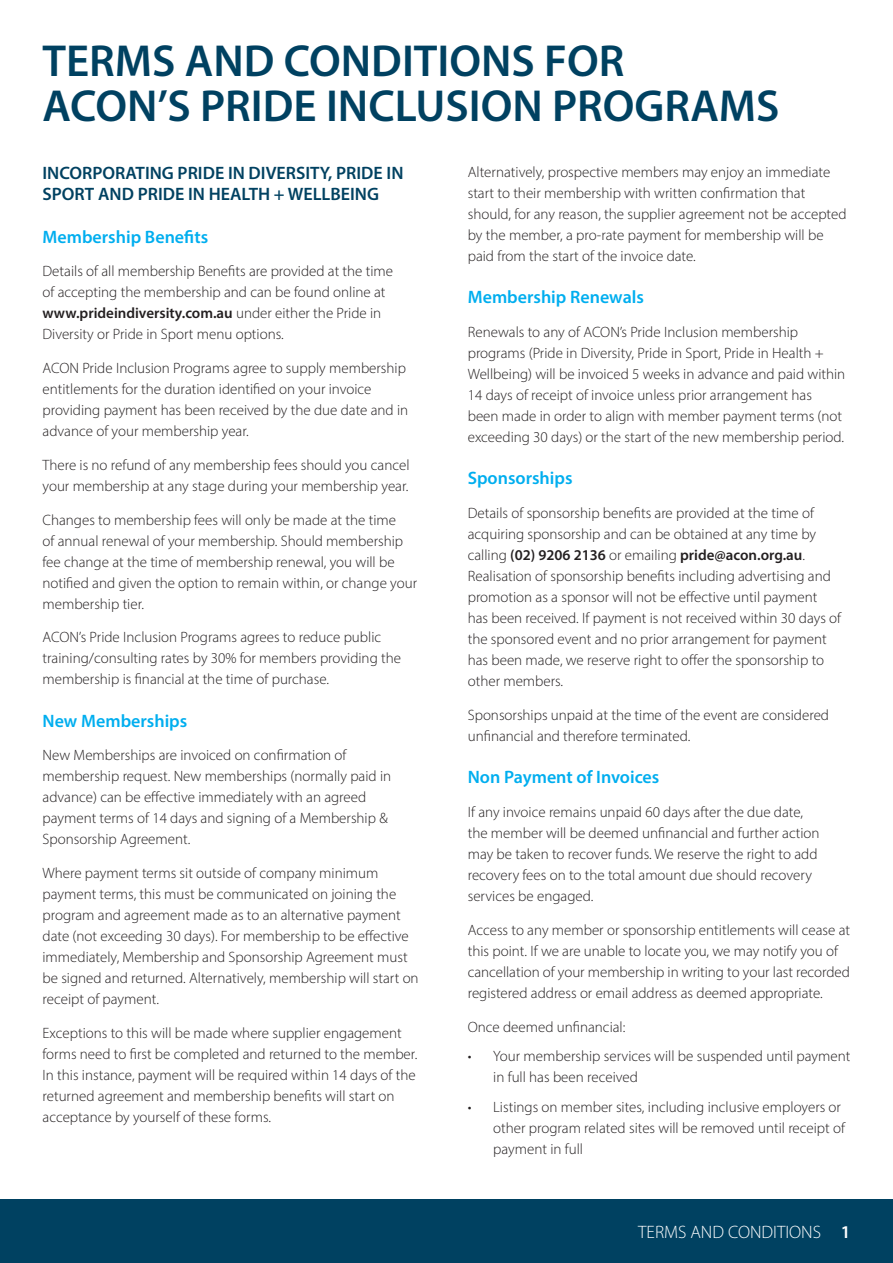
<style>
.page{position:relative;width:893px;height:1263px;background:#fff}
.page>*{position:absolute;margin:0;border:0;box-sizing:border-box;transform-origin:0 0}
.t1{font:600 45px/45px "Myriad Pro";color:#004161}
.t2{font:600 18px "Myriad Pro";color:#00aeef}
.t3{font:600 18px/21px "Myriad Pro";color:#004161}
.t4{font:300 18px "Myriad Pro";color:#fff}
.t5{font:300 15px/21px "Myriad Pro";color:#231f20}
.s1{font-weight:600}
</style>
<div class="page">
<div style="left:0;top:1199px;width:893px;height:64px;background:#004161"></div>
<h1 class="t1" style="left:43px;top:38px;width:738px">TERMS AND CONDITIONS FOR<br>ACON’S PRIDE INCLUSION PROGRAMS</h1>
<p class="t3" style="left:43px;top:162px;width:362px">INCORPORATING PRIDE IN DIVERSITY, PRIDE IN<br>SPORT AND PRIDE IN HEALTH + WELLBEING</p>
<p class="t2" style="left:43px;top:225px;width:167px">Membership Benefits</p>
<p class="t5" style="left:43px;top:261px;width:352px">Details of all membership Benefits are provided at the time of accepting the membership and can be found online at <span class="s1">www.prideindiversity.com.au</span> under either the Pride in Diversity or Pride in Sport menu options.</p>
<p class="t5" style="left:43px;top:357px;width:367px">ACON Pride Inclusion Programs agree to supply membership entitlements for the duration identified on your invoice providing payment has been received by the due date and in advance of your membership year.</p>
<p class="t5" style="left:43px;top:454px;width:368px">There is no refund of any membership fees should you cancel your membership at any stage during your membership year.</p>
<p class="t5" style="left:43px;top:509px;width:376px">Changes to membership fees will only be made at the time<br>of annual renewal of your membership. Should membership fee change at the time of membership renewal, you will be notified and given the option to remain within, or change your membership tier.</p>
<p class="t5" style="left:43px;top:627px;width:360px">ACON’s Pride Inclusion Programs agrees to reduce public training/consulting rates by 30% for members providing the membership is financial at the time of purchase.</p>
<p class="t2" style="left:43px;top:709px;width:146px">New Memberships</p>
<p class="t5" style="left:43px;top:745px;width:350px">New Memberships are invoiced on confirmation of membership request. New memberships (normally paid in advance) can be effective immediately with an agreed payment terms of 14 days and signing of a Membership &amp; Sponsorship Agreement.</p>
<p class="t5" style="left:43px;top:862px;width:378px">Where payment terms sit outside of company minimum payment terms, this must be communicated on joining the program and agreement made as to an alternative payment date (not exceeding 30 days). For membership to be effective immediately, Membership and Sponsorship Agreement must be signed and returned. Alternatively, membership will start on receipt of payment.</p>
<p class="t5" style="left:43px;top:1022px;width:376px">Exceptions to this will be made where supplier engagement forms need to first be completed and returned to the member.<br>In this instance, payment will be required within 14 days of the returned agreement and membership benefits will start on acceptance by yourself of these forms.</p>
<p class="t5" style="left:468px;top:161px;width:380px">Alternatively, prospective members may enjoy an immediate start to their membership with written confirmation that should, for any reason, the supplier agreement not be accepted by the member, a pro-rate payment for membership will be paid from the start of the invoice date.</p>
<p class="t2" style="left:468px;top:286px;width:178px">Membership Renewals</p>
<p class="t5" style="left:468px;top:321px;width:379px">Renewals to any of ACON’s Pride Inclusion membership programs (Pride in Diversity, Pride in Sport, Pride in Health + Wellbeing) will be invoiced 5 weeks in advance and paid within 14 days of receipt of invoice unless prior arrangement has been made in order to align with member payment terms (not exceeding 30 days) or the start of the new membership period.</p>
<p class="t2" style="left:468px;top:467px;width:106px">Sponsorships</p>
<p class="t5" style="left:468px;top:502px;width:375px">Details of sponsorship benefits are provided at the time of acquiring sponsorship and can be obtained at any time by calling <span class="s1">(02) 9206 2136</span> or emailing <span class="s1">pride@acon.org.au</span>.<br>Realisation of sponsorship benefits including advertising and promotion as a sponsor will not be effective until payment has been received. If payment is not received within 30 days of the sponsored event and no prior arrangement for payment has been made, we reserve right to offer the sponsorship to other members.</p>
<p class="t5" style="left:468px;top:704px;width:363px">Sponsorships unpaid at the time of the event are considered unfinancial and therefore terminated.</p>
<p class="t2" style="left:468px;top:766px;width:193px">Non Payment of Invoices</p>
<p class="t5" style="left:468px;top:801px;width:353px">If any invoice remains unpaid 60 days after the due date, the member will be deemed unfinancial and further action may be taken to recover funds. We reserve the right to add recovery fees on to the total amount due should recovery services be engaged.</p>
<p class="t5" style="left:468px;top:919px;width:384px">Access to any member or sponsorship entitlements will cease at this point. If we are unable to locate you, we may notify you of cancellation of your membership in writing to your last recorded registered address or email address as deemed appropriate.</p>
<p class="t5" style="left:468px;top:1016px;width:159px">Once deemed unfinancial:</p>
<p class="t5" style="left:493px;top:1045px;width:359px;text-indent:-26px">• Your membership services will be suspended until payment in full has been received</p>
<p class="t5" style="left:493px;top:1096px;width:353px;text-indent:-26px">• Listings on member sites, including inclusive employers or other program related sites will be removed until receipt of payment in full</p>
<p class="t4" style="left:638px;top:1221px;width:214px">TERMS AND CONDITIONS <span class="s1">1</span></p>
</div>
